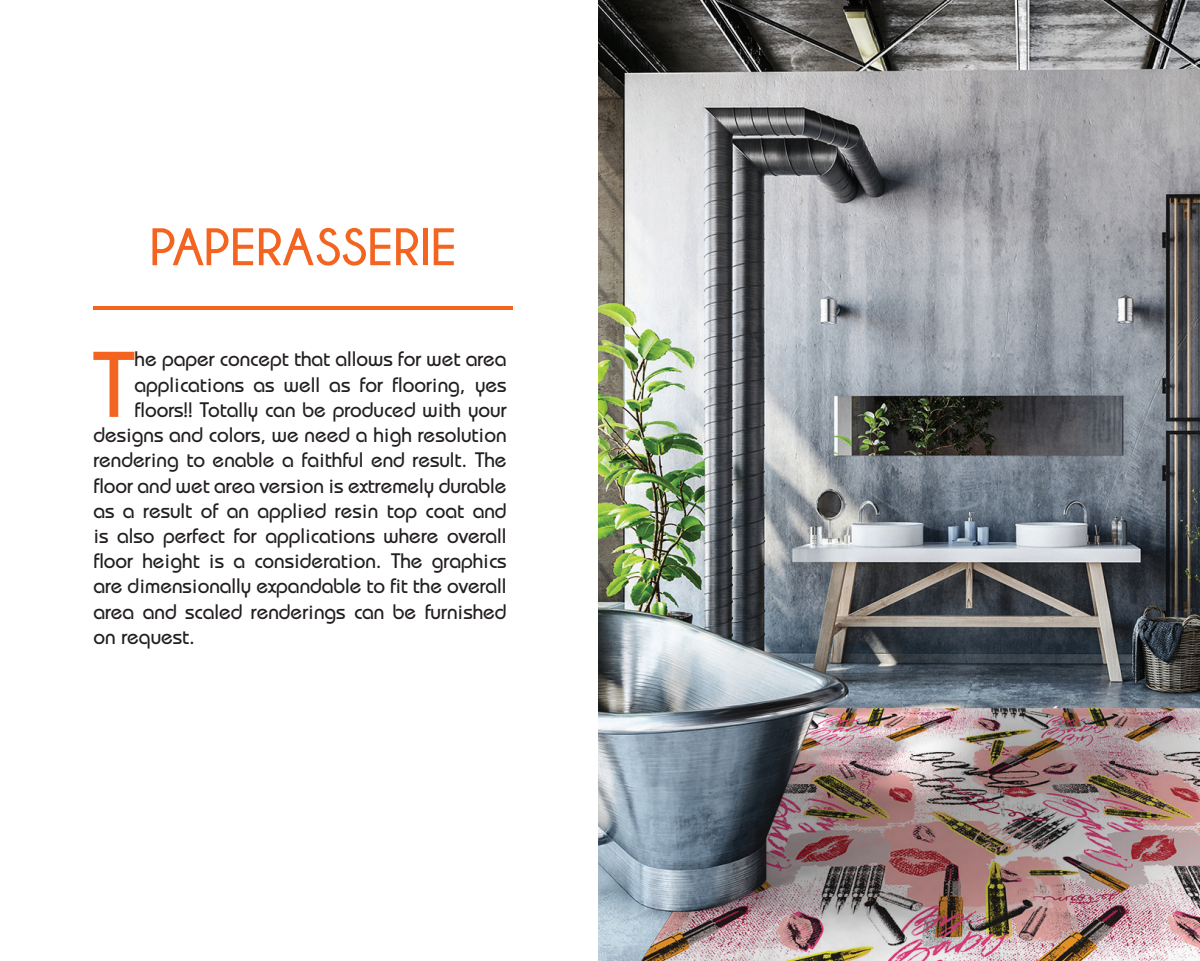
<style>
.page{position:relative;width:1200px;height:961px;background:#fff}
.page>*{position:absolute;margin:0;border:0;box-sizing:border-box;transform-origin:0 0}
.t1{font:500 92.92px "Bauhaus Std";color:#f36421}
.t2{font:700 52.5px "Champagne&Limousines";color:#f36421}
.t3{font:500 21px "Bauhaus Std";color:#231f20}
</style>
<div class="page">
<img style="left:598px;top:0;width:601px;height:960px">
<hr style="left:93px;top:307px;width:419px;height:3px;background:#f36421">
<h2 class="t2" style="left:150px;top:218px;width:308px">PAPERASSERIE</h2>
<h1 class="t1" style="left:93px;top:329px;width:43px">T</h1>
<p class="t3" style="left:134px;top:346px;width:373px">he paper concept that allows for wet area</p>
<p class="t3" style="left:134px;top:372px;width:373px">applications as well as for flooring, yes</p>
<p class="t3" style="left:134px;top:397px;width:373px">floors!! Totally can be produced with your</p>
<p class="t3" style="left:93px;top:422px;width:414px">designs and colors, we need a high resolution</p>
<p class="t3" style="left:93px;top:447px;width:414px">rendering to enable a faithful end result. The</p>
<p class="t3" style="left:93px;top:472px;width:414px">floor and wet area version is extremely durable</p>
<p class="t3" style="left:93px;top:498px;width:414px">as a result of an applied resin top coat and</p>
<p class="t3" style="left:93px;top:523px;width:414px">is also perfect for applications where overall</p>
<p class="t3" style="left:93px;top:548px;width:414px">floor height is a consideration. The graphics</p>
<p class="t3" style="left:93px;top:573px;width:414px">are dimensionally expandable to fit the overall</p>
<p class="t3" style="left:93px;top:598px;width:414px">area and scaled renderings can be furnished</p>
<p class="t3" style="left:93px;top:624px;width:103px">on request.</p>
</div>
